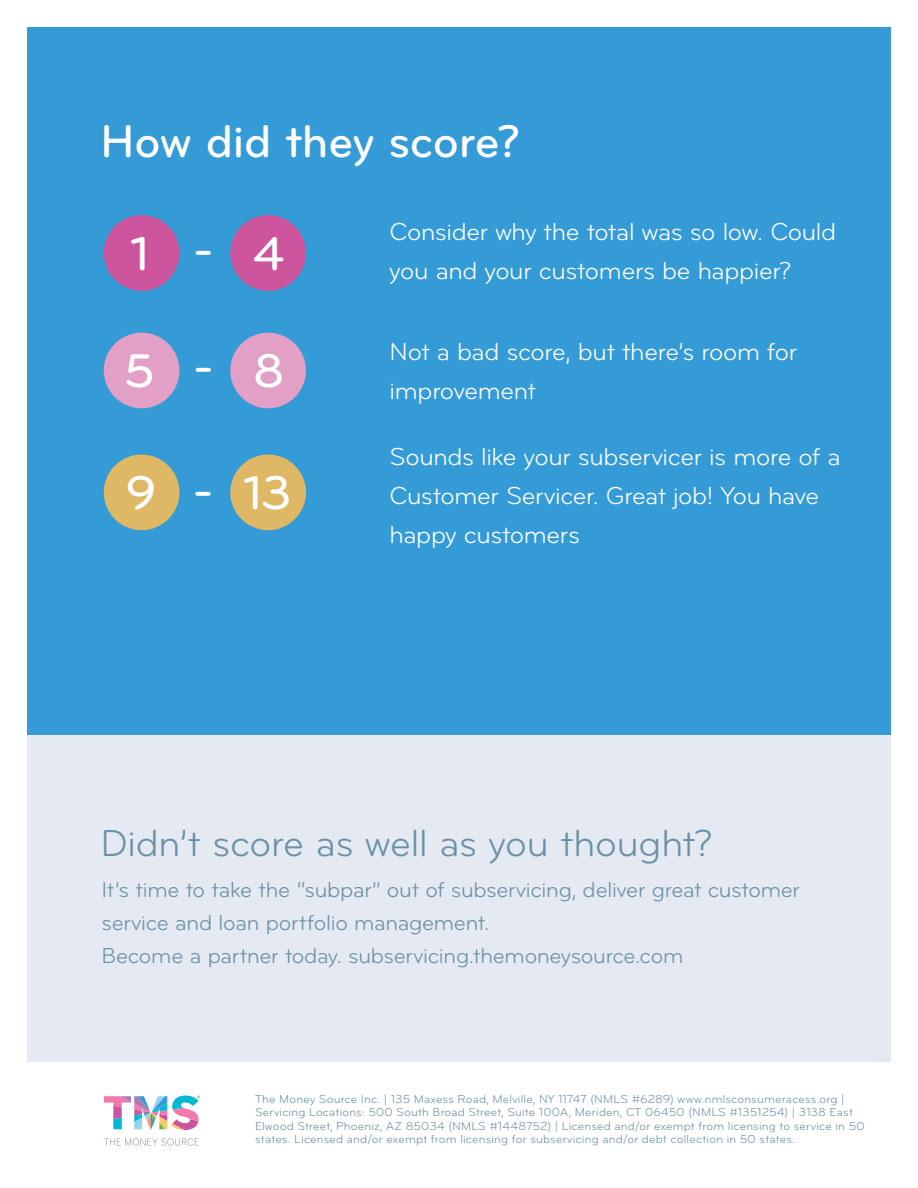
<style>
.page{position:relative;width:918px;height:1188px;background:#fff}
.page>*{position:absolute;margin:0;border:0;box-sizing:border-box;transform-origin:0 0}
.t1{font:500 49.05px "Bryant";color:#fff}
.t2{font:500 47.55px "Bryant Pro";letter-spacing:-.01em;color:#fff}
.t3{font:39px "Bryant";letter-spacing:-.005em;color:#6991a6}
.t4{font:25.5px/39px "Bryant";letter-spacing:-.015em;color:#fff}
.t5{font:22.5px/33px "Bryant";letter-spacing:-.015em;color:#6991a6}
.t6{font:12px/13.5px "Bryant";letter-spacing:.015em;color:#6991a6}
.t7{font:5.7px "Dagny Pro";color:#464b54}
</style>
<div class="page">
<div style="left:27px;top:700px;width:864px;height:362px;background:#e5e9f1"></div>
<div style="left:27px;top:27px;width:864px;height:708px;background:#359bd6"></div>
<svg style="left:104px;top:1138px;width:95px;height:8px"></svg>
<svg style="left:104px;top:1096px;width:95px;height:34px"></svg>
<div style="left:104px;top:215px;width:75px;height:76px;background:#cc559e;border-radius:50%"></div>
<div style="left:230px;top:215px;width:76px;height:76px;background:#cc559e;border-radius:50%"></div>
<div style="left:104px;top:333px;width:75px;height:75px;background:#e2a0c7;border-radius:50%"></div>
<div style="left:230px;top:333px;width:76px;height:75px;background:#e2a0c7;border-radius:50%"></div>
<div style="left:104px;top:455px;width:75px;height:75px;background:#deb864;border-radius:50%"></div>
<div style="left:230px;top:455px;width:76px;height:75px;background:#deb864;border-radius:50%"></div>
<h2 class="t2" style="left:100px;top:112px;width:422px">How did they score?</h2>
<h1 class="t1" style="left:130px;top:223px;width:156px">1-4</h1>
<h1 class="t1" style="left:124px;top:341px;width:162px">5-8</h1>
<h1 class="t1" style="left:125px;top:463px;width:168px">9 -13</h1>
<h3 class="t4" style="left:390px;top:212px;width:448px">Consider why the total was so low. Could you and your customers be happier?</h3>
<h3 class="t4" style="left:390px;top:332px;width:409px">Not a bad score, but there’s room for improvement</h3>
<h3 class="t4" style="left:390px;top:437px;width:453px">Sounds like your subservicer is more of a<br>Customer Servicer. Great job! You have happy customers</h3>
<h3 class="t3" style="left:100px;top:820px;width:614px">Didn’t score as well as you thought?</h3>
<h3 class="t5" style="left:102px;top:874px;width:700px">It’s time to take the “subpar” out of subservicing, deliver great customer service and loan portfolio management.<br>Become a partner today. subservicing.themoneysource.com</h3>
<p class="t7" style="left:197px;top:1095px;width:4px">®</p>
<p class="t6" style="left:255px;top:1092px;width:611px">The Money Source Inc. | 135 Maxess Road, Melville, NY 11747 (NMLS #6289) www.nmlsconsumeracess.org | Servicing Locations: 500 South Broad Street, Suite 100A, Meriden, CT 06450 (NMLS #1351254) | 3138 East Elwood Street, Phoeniz, AZ 85034 (NMLS #1448752) | Licensed and/or exempt from licensing to service in 50 states. Licensed and/or exempt from licensing for subservicing and/or debt collection in 50 states.</p>
</div>
